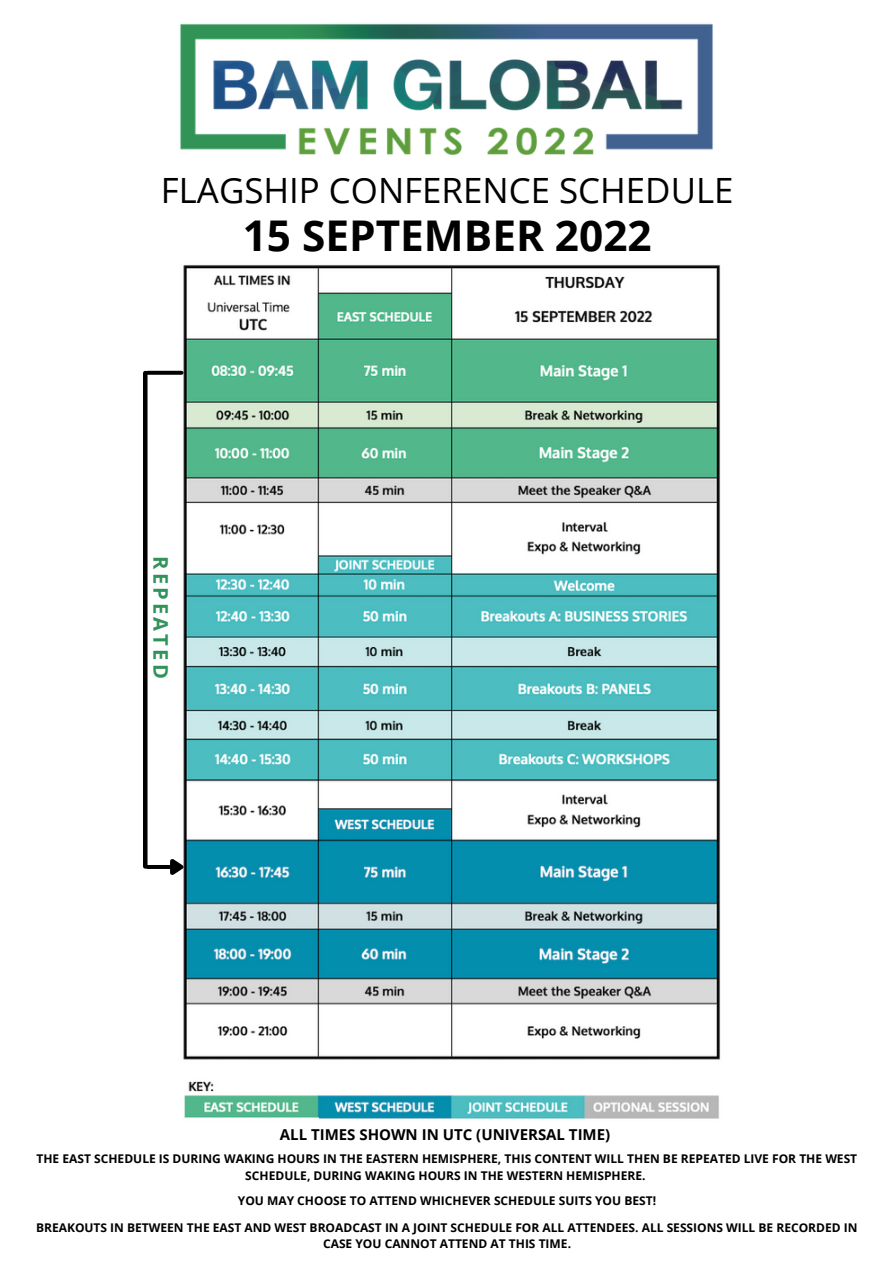
<style>
.page{position:relative;width:894px;height:1264px;background:#fff}
.page>*{position:absolute;margin:0;border:0;box-sizing:border-box;transform-origin:0 0}
.t1{font:700 42.3px "Open Sans";color:#000}
.t2{font:34.8px "Open Sans";color:#000}
.t3{font:700 20.1px "Open Sans";letter-spacing:.155em;color:#32935a}
.t4{font:700 15px "Open Sans";color:#000}
.t5{font:700 12px/16.5px "Open Sans";color:#000;text-align:center}
</style>
<div class="page">
<img style="left:180px;top:23px;width:533px;height:132px">
<img style="left:181px;top:265px;width:540px;height:854px">
<div style="left:147px;top:864px;width:23px;height:5px;background:#000"></div>
<svg style="left:166px;top:855px;width:23px;height:26px"></svg>
<div style="left:147px;top:370px;width:34px;height:5px;background:#000"></div>
<hr style="left:143px;top:373px;width:4px;height:493px;background:#000">
<h2 class="t2" style="left:161px;top:166px;width:574px">FLAGSHIP CONFERENCE SCHEDULE</h2>
<h1 class="t1" style="left:243px;top:205px;width:410px">15 SEPTEMBER 2022</h1>
<h3 class="t3" style="left:175px;top:556px;width:124px;rotate:90deg">REPEATED</h3>
<p class="t4" style="left:280px;top:1123px;width:332px">ALL TIMES SHOWN IN UTC (UNIVERSAL TIME)</p>
<p class="t5" style="left:36px;top:1150px;width:822px">THE EAST SCHEDULE IS DURING WAKING HOURS IN THE EASTERN HEMISPHERE, THIS CONTENT WILL THEN BE REPEATED LIVE FOR THE WEST<br>SCHEDULE, DURING WAKING HOURS IN THE WESTERN HEMISPHERE.</p>
<p class="t5" style="left:238px;top:1191px;width:419px">YOU MAY CHOOSE TO ATTEND WHICHEVER SCHEDULE SUITS YOU BEST!</p>
<p class="t5" style="left:36px;top:1218px;width:822px">BREAKOUTS IN BETWEEN THE EAST AND WEST BROADCAST IN A JOINT SCHEDULE FOR ALL ATTENDEES. ALL SESSIONS WILL BE RECORDED IN<br>CASE YOU CANNOT ATTEND AT THIS TIME.</p>
</div>
